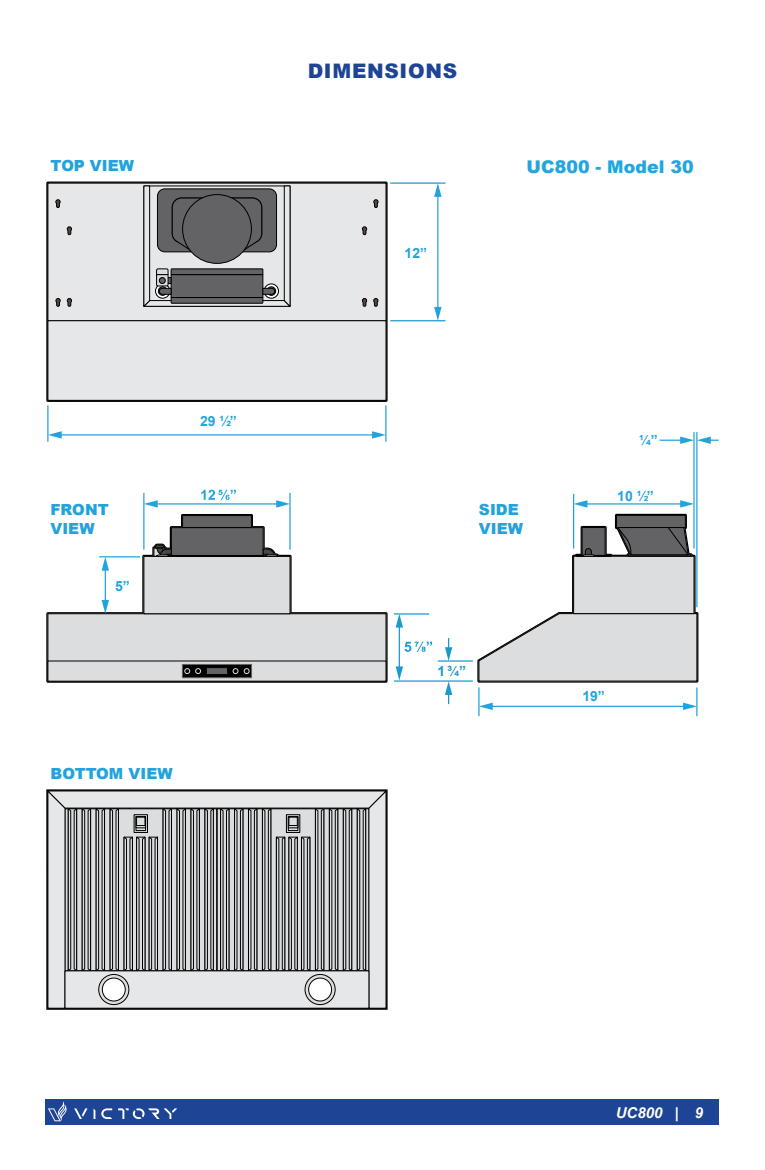
<style>
.page{position:relative;width:765px;height:1170px;background:#fff}
.page>*{position:absolute;margin:0;border:0;box-sizing:border-box;transform-origin:0 0}
.t1{font:900 20px "Arial";letter-spacing:.035em;color:#1e4495}
.t2{font:900 17.5px "Arial";color:#23a5df}
.t3{font:900 15.25px/18.4px "Arial";color:#23a3dc}
.t4{font:italic 700 15px "Arial";color:#fff}
.t5{font:700 14px "Arial";color:#23a3dc}
.t6{font:700 14px "Arial";color:#1b99cf}
</style>
<div class="page">
<svg style="left:46px;top:789px;width:342px;height:221px;background:#949596"></svg>
<svg style="left:477px;top:514px;width:221px;height:169px;fill:#dcdddf"></svg>
<svg style="left:46px;top:514px;width:342px;height:169px;fill:#dcdddf"></svg>
<svg style="left:46px;top:182px;width:342px;height:220px;background:#c2c3c5"></svg>
<hr style="left:394px;top:680px;width:79px;height:2px;background:#1b99cf">
<hr style="left:438px;top:660px;width:35px;height:2px;background:#1b99cf">
<svg style="left:445px;top:638px;width:7px;height:23px"></svg>
<svg style="left:445px;top:681px;width:7px;height:23px"></svg>
<hr style="left:394px;top:613px;width:35px;height:2px;background:#1b99cf">
<hr style="left:399px;top:625px;width:1px;height:44px;background:#1b99cf">
<svg style="left:396px;top:614px;width:7px;height:14px"></svg>
<svg style="left:396px;top:666px;width:7px;height:14px"></svg>
<svg style="left:405px;top:642px;width:27px;height:10px"></svg>
<hr style="left:573px;top:494px;width:1px;height:55px;background:#23a3dc">
<hr style="left:585px;top:503px;width:98px;height:2px;background:#23a3dc">
<svg style="left:574px;top:500px;width:13px;height:8px"></svg>
<svg style="left:680px;top:500px;width:13px;height:8px"></svg>
<hr style="left:693px;top:432px;width:2px;height:117px;background:#23a3dc">
<hr style="left:696px;top:432px;width:2px;height:175px;background:#23a3dc">
<svg style="left:660px;top:437px;width:59px;height:7px"></svg>
<hr style="left:99px;top:556px;width:41px;height:1px;background:#23a3dc">
<hr style="left:105px;top:568px;width:1px;height:34px;background:#23a3dc">
<svg style="left:102px;top:600px;width:7px;height:14px"></svg>
<svg style="left:102px;top:557px;width:7px;height:14px"></svg>
<hr style="left:289px;top:493px;width:2px;height:57px;background:#23a3dc">
<hr style="left:143px;top:493px;width:2px;height:57px;background:#23a3dc">
<hr style="left:155px;top:503px;width:124px;height:2px;background:#23a3dc">
<svg style="left:144px;top:500px;width:14px;height:8px"></svg>
<svg style="left:276px;top:500px;width:14px;height:8px"></svg>
<svg style="left:201px;top:490px;width:35px;height:10px"></svg>
<hr style="left:390px;top:182px;width:55px;height:2px;background:#1b99cf">
<hr style="left:390px;top:320px;width:55px;height:1px;background:#1b99cf">
<hr style="left:437px;top:194px;width:1px;height:115px;background:#23a3dc">
<svg style="left:434px;top:307px;width:8px;height:14px"></svg>
<svg style="left:434px;top:183px;width:8px;height:14px"></svg>
<hr style="left:478px;top:687px;width:2px;height:29px;background:#23a3dc">
<hr style="left:696px;top:687px;width:2px;height:29px;background:#23a3dc">
<hr style="left:490px;top:706px;width:196px;height:1px;background:#23a3dc">
<svg style="left:479px;top:703px;width:14px;height:7px"></svg>
<svg style="left:683px;top:703px;width:14px;height:7px"></svg>
<hr style="left:47px;top:405px;width:2px;height:37px;background:#23a3dc">
<hr style="left:385px;top:405px;width:2px;height:37px;background:#23a3dc">
<hr style="left:59px;top:434px;width:316px;height:2px;background:#23a3dc">
<svg style="left:48px;top:431px;width:14px;height:8px"></svg>
<svg style="left:372px;top:431px;width:14px;height:8px"></svg>
<div style="left:45px;top:1100px;width:634px;height:25px;background:#1e4495"></div>
<div style="left:679px;top:1100px;width:40px;height:25px;background:#1e4495"></div>
<svg style="left:48px;top:1101px;width:19px;height:20px"></svg>
<svg style="left:74px;top:1108px;width:103px;height:11px"></svg>
<p class="t3" style="left:50px;top:156px;width:85px">TOP VIEW</p>
<p class="t3" style="left:50px;top:500px;width:60px">FRONT<br>VIEW</p>
<p class="t5" style="left:115px;top:576px;width:16px">5”</p>
<p class="t5" style="left:200px;top:411px;width:38px">29 ½”</p>
<p class="t3" style="left:50px;top:764px;width:124px">BOTTOM VIEW</p>
<p class="t1" style="left:308px;top:56px;width:151px">DIMENSIONS</p>
<p class="t5" style="left:405px;top:243px;width:24px">12”</p>
<p class="t2" style="left:527px;top:154px;width:169px">UC800 - Model 30</p>
<p class="t3" style="left:479px;top:500px;width:46px">SIDE<br>VIEW</p>
<p class="t6" style="left:437px;top:661px;width:30px">1 ¾”</p>
<p class="t5" style="left:639px;top:430px;width:20px">¼”</p>
<p class="t5" style="left:617px;top:486px;width:38px">10 ½”</p>
<p class="t5" style="left:582px;top:686px;width:24px">19”</p>
<p class="t4" style="left:616px;top:1103px;width:89px">UC800 | 9</p>
</div>
